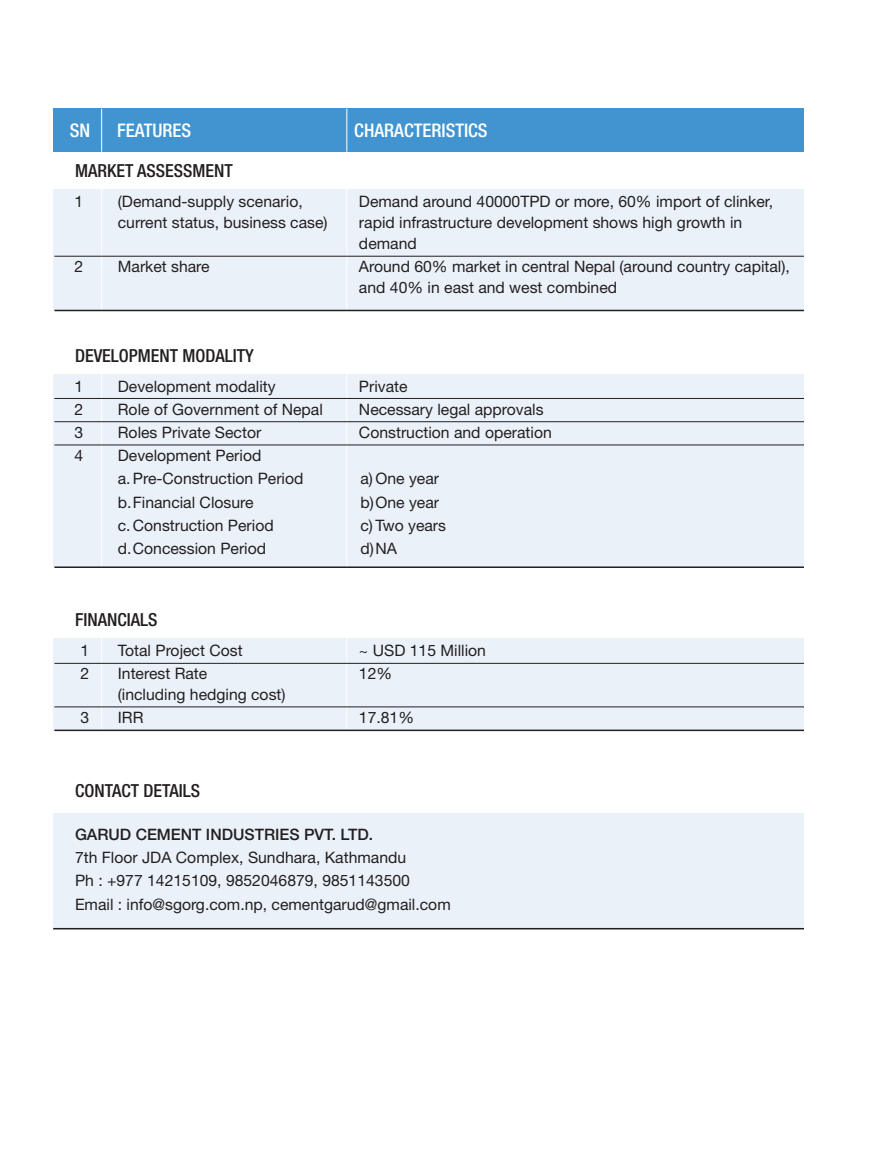
<style>
.page{position:relative;width:890px;height:1160px;background:#fff}
.page>*{position:absolute;margin:0;border:0;box-sizing:border-box;transform-origin:0 0}
.table_head{font:500 condensed 18.75px "Helvetica Neue";color:#fff}
.table_sub_head{font:500 condensed 18px "Helvetica Neue";color:#231f20}
.table_body_left{font:15.75px/21px "Helvetica Neue";color:#231f20}
.table_body{font:15.75px/21px "Helvetica Neue";color:#231f20}
.table_bullet_sub{font:15.75px/21px "Helvetica Neue";color:#231f20}
.table_bullet{font:15.75px "Helvetica Neue";color:#231f20}
.table_body_left-2{font:500 15.75px "Helvetica Neue";color:#231f20}
</style>
<div class="page">
<div style="left:53px;top:109px;width:751px;height:43px;background:#4194d0"></div>
<hr style="left:101px;top:109px;width:1px;height:43px;background:#fff">
<hr style="left:346px;top:109px;width:1px;height:43px;background:#fff">
<div style="left:53px;top:189px;width:751px;height:121px;background:#eaf1f9"></div>
<div style="left:53px;top:374px;width:751px;height:192px;background:#eaf1f9"></div>
<div style="left:53px;top:638px;width:751px;height:92px;background:#eaf1f9"></div>
<div style="left:53px;top:813px;width:751px;height:116px;background:#eaf1f9"></div>
<hr style="left:101px;top:189px;width:1px;height:121px;background:#fff">
<hr style="left:101px;top:374px;width:1px;height:194px;background:#fff">
<hr style="left:101px;top:638px;width:1px;height:95px;background:#fff">
<hr style="left:346px;top:189px;width:1px;height:121px;background:#fff">
<hr style="left:346px;top:374px;width:1px;height:194px;background:#fff">
<hr style="left:346px;top:638px;width:1px;height:95px;background:#fff">
<hr style="left:54px;top:310px;width:750px;height:1px;background:#231f20">
<hr style="left:54px;top:566px;width:750px;height:2px;background:#231f20">
<hr style="left:54px;top:730px;width:750px;height:1px;background:#231f20">
<hr style="left:53px;top:928px;width:751px;height:1px;background:#231f20">
<hr style="left:54px;top:256px;width:750px;height:1px;background:#231f20">
<hr style="left:54px;top:398px;width:750px;height:1px;background:#231f20">
<hr style="left:54px;top:421px;width:750px;height:1px;background:#231f20">
<hr style="left:54px;top:663px;width:750px;height:1px;background:#231f20">
<hr style="left:54px;top:445px;width:750px;height:1px;background:#231f20">
<hr style="left:54px;top:707px;width:750px;height:1px;background:#231f20">
<p class="table_head" style="left:70px;top:119px;width:22px">SN</p>
<p class="table_head" style="left:117px;top:119px;width:75px">FEATURES</p>
<p class="table_head" style="left:354px;top:119px;width:135px">CHARACTERISTICS</p>
<p class="table_sub_head" style="left:75px;top:160px;width:159px">MARKET ASSESSMENT</p>
<p class="table_body_left" style="left:75px;top:191px;width:10px">1</p>
<p class="table_body_left" style="left:118px;top:191px;width:211px">(Demand-supply scenario, current status, business case)</p>
<p class="table_body_left" style="left:75px;top:256px;width:10px">2</p>
<p class="table_body_left" style="left:118px;top:256px;width:93px">Market share</p>
<p class="table_sub_head" style="left:75px;top:345px;width:180px">DEVELOPMENT MODALITY</p>
<p class="table_body_left" style="left:75px;top:375px;width:10px">1</p>
<p class="table_body_left" style="left:118px;top:375px;width:159px">Development modality</p>
<p class="table_body_left" style="left:75px;top:399px;width:10px">2</p>
<p class="table_body_left" style="left:118px;top:399px;width:207px">Role of Government of Nepal</p>
<p class="table_body_left" style="left:75px;top:422px;width:10px">3</p>
<p class="table_body_left" style="left:118px;top:422px;width:145px">Roles Private Sector</p>
<p class="table_body_left" style="left:75px;top:445px;width:10px">4</p>
<p class="table_body_left" style="left:118px;top:445px;width:145px">Development Period</p>
<p class="table_bullet_sub" style="left:118px;top:468px;width:187px">a.Pre-Construction Period</p>
<p class="table_bullet_sub" style="left:118px;top:491px;width:137px">b.Financial Closure</p>
<p class="table_bullet_sub" style="left:118px;top:514px;width:157px">c.Construction Period</p>
<p class="table_bullet_sub" style="left:118px;top:537px;width:150px">d.Concession Period</p>
<p class="table_sub_head" style="left:75px;top:609px;width:84px">FINANCIALS</p>
<p class="table_bullet_sub" style="left:80px;top:640px;width:10px">1</p>
<p class="table_bullet_sub" style="left:118px;top:640px;width:126px">Total Project Cost</p>
<p class="table_bullet_sub" style="left:80px;top:663px;width:10px">2</p>
<p class="table_bullet_sub" style="left:118px;top:663px;width:169px">Interest Rate<br>(including hedging cost)</p>
<p class="table_bullet_sub" style="left:80px;top:707px;width:10px">3</p>
<p class="table_bullet_sub" style="left:118px;top:707px;width:27px">IRR</p>
<p class="table_sub_head" style="left:75px;top:780px;width:127px">CONTACT DETAILS</p>
<p class="table_body" style="left:359px;top:191px;width:416px">Demand around 40000TPD or more, 60% import of clinker, rapid infrastructure development shows high growth in demand</p>
<p class="table_body" style="left:359px;top:256px;width:432px">Around 60% market in central Nepal (around country capital), and 40% in east and west combined</p>
<p class="table_body" style="left:359px;top:375px;width:50px">Private</p>
<p class="table_body" style="left:359px;top:399px;width:186px">Necessary legal approvals</p>
<p class="table_body" style="left:359px;top:422px;width:194px">Construction and operation</p>
<p class="table_bullet" style="left:360px;top:469px;width:80px">a) One year</p>
<p class="table_bullet" style="left:360px;top:493px;width:80px">b)One year</p>
<p class="table_bullet" style="left:360px;top:516px;width:87px">c) Two years</p>
<p class="table_bullet" style="left:360px;top:539px;width:38px">d)NA</p>
<p class="table_body" style="left:359px;top:640px;width:129px">~ USD 115 Million</p>
<p class="table_body" style="left:359px;top:663px;width:35px">12%</p>
<p class="table_body" style="left:359px;top:707px;width:57px">17.81%</p>
<p class="table_body_left-2" style="left:75px;top:825px;width:300px">GARUD CEMENT INDUSTRIES PVT. LTD.</p>
<p class="table_body_left" style="left:75px;top:847px;width:333px">7th Floor JDA Complex, Sundhara, Kathmandu</p>
<p class="table_body_left" style="left:75px;top:870px;width:336px">Ph : +977 14215109, 9852046879, 9851143500</p>
<p class="table_body_left" style="left:75px;top:893px;width:377px">Email : info@sgorg.com.np, cementgarud@gmail.com</p>
</div>
